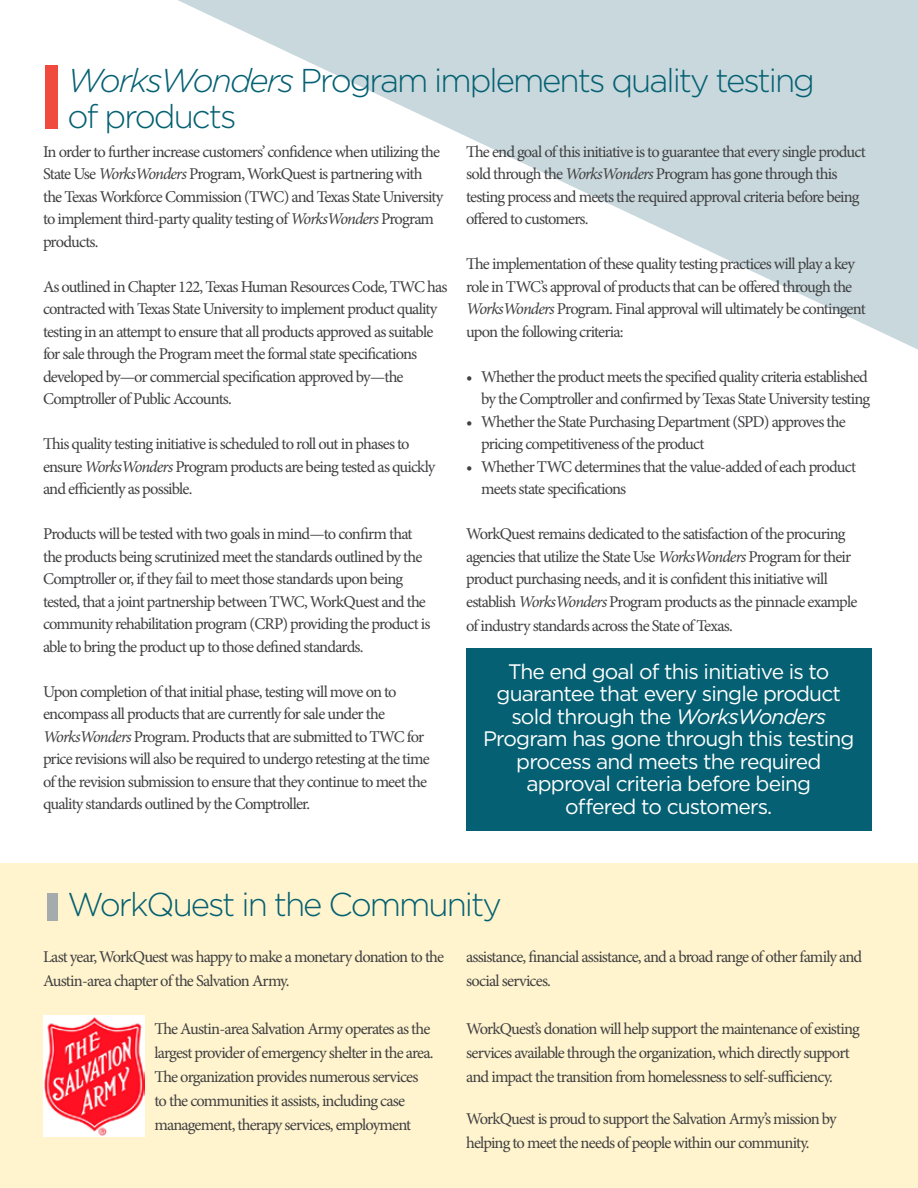
<style>
.page{position:relative;width:918px;height:1188px;background:#fff}
.page>*{position:absolute;margin:0;border:0;box-sizing:border-box;transform-origin:0 0}
.t1{font:300 33px/36px "Gotham";letter-spacing:-.06em;color:#046072}
.t2{font:21px/22.5px "Gotham";letter-spacing:-.04em;color:#fff;text-align:center}
.t3{font:16.5px/22.5px "Minion Pro";letter-spacing:-.055em;color:#414042}
.s1{font-style:italic}
</style>
<div class="page">
<div style="left:0;top:864px;width:918px;height:324px;background:#fff4cd"></div>
<svg style="left:178px;top:0;width:740px;height:350px"></svg>
<div style="left:46px;top:65px;width:12px;height:64px;background:#f0493e"></div>
<div style="left:47px;top:893px;width:11px;height:27px;background:#a5abad"></div>
<div style="left:466px;top:648px;width:405px;height:183px;background:#046072"></div>
<img style="left:43px;top:1016px;width:102px;height:121px">
<h1 class="t1" style="left:68px;top:61px;width:749px"><span class="s1">WorksWonders</span> Program implements quality testing of products</h1>
<p class="t3" style="left:43px;top:140px;width:402px">In order to further increase customers’ confidence when utilizing the State Use <span class="s1">WorksWonders</span> Program, WorkQuest is partnering with the Texas Workforce Commission (TWC) and Texas State University to implement third-party quality testing of <span class="s1">WorksWonders</span> Program products.</p>
<p class="t3" style="left:43px;top:275px;width:406px">As outlined in Chapter 122, Texas Human Resources Code, TWC has contracted with Texas State University to implement product quality testing in an attempt to ensure that all products approved as suitable for sale through the Program meet the formal state specifications developed by—or commercial specification approved by—the Comptroller of Public Accounts.</p>
<p class="t3" style="left:43px;top:433px;width:394px">This quality testing initiative is scheduled to roll out in phases to ensure <span class="s1">WorksWonders</span> Program products are being tested as quickly and efficiently as possible.</p>
<p class="t3" style="left:43px;top:523px;width:389px">Products will be tested with two goals in mind—to confirm that the products being scrutinized meet the standards outlined by the Comptroller or, if they fail to meet those standards upon being tested, that a joint partnership between TWC, WorkQuest and the community rehabilitation program (CRP) providing the product is able to bring the product up to those defined standards.</p>
<p class="t3" style="left:43px;top:680px;width:388px">Upon completion of that initial phase, testing will move on to encompass all products that are currently for sale under the <span class="s1">WorksWonders</span> Program. Products that are submitted to TWC for price revisions will also be required to undergo retesting at the time of the revision submission to ensure that they continue to meet the quality standards outlined by the Comptroller.</p>
<p class="t3" style="left:466px;top:140px;width:401px">The end goal of this initiative is to guarantee that every single product sold through the <span class="s1">WorksWonders</span> Program has gone through this testing process and meets the required approval criteria before being offered to customers.</p>
<p class="t3" style="left:466px;top:253px;width:401px">The implementation of these quality testing practices will play a key role in TWC’s approval of products that can be offered through the <span class="s1">WorksWonders</span> Program. Final approval will ultimately be contingent upon the following criteria:</p>
<p class="t3" style="left:466px;top:365px;width:405px;text-align:right">• Whether the product meets the specified quality criteria established by the Comptroller and confirmed by Texas State University testing</p>
<p class="t3" style="left:481px;top:410px;width:366px;text-indent:-15px">• Whether the State Purchasing Department (SPD) approves the pricing competitiveness of the product</p>
<p class="t3" style="left:481px;top:455px;width:376px;text-indent:-15px">• Whether TWC determines that the value-added of each product meets state specifications</p>
<p class="t3" style="left:466px;top:523px;width:393px">WorkQuest remains dedicated to the satisfaction of the procuring agencies that utilize the State Use <span class="s1">WorksWonders</span> Program for their product purchasing needs, and it is confident this initiative will establish <span class="s1">WorksWonders</span> Program products as the pinnacle example</p>
<p class="t3" style="left:466px;top:614px;width:268px">of industry standards across the State of Texas.</p>
<p class="t2" style="left:483px;top:660px;width:373px">The end goal of this initiative is to guarantee that every single product sold through the <span class="s1">WorksWonders<br></span>Program has gone through this testing process and meets the required approval criteria before being<br>offered to customers.</p>
<h1 class="t1" style="left:68px;top:886px;width:436px">WorkQuest in the Community</h1>
<p class="t3" style="left:43px;top:944px;width:403px;line-height:24px">Last year, WorkQuest was happy to make a monetary donation to the<br>Austin-area chapter of the Salvation Army.</p>
<p class="t3" style="left:154px;top:1016px;width:281px;line-height:24px">The Austin-area Salvation Army operates as the largest provider of emergency shelter in the area.<br>The organization provides numerous services to the communities it assists, including case management, therapy services, employment</p>
<p class="t3" style="left:466px;top:944px;width:398px;line-height:24px">assistance, financial assistance, and a broad range of other family and social services.</p>
<p class="t3" style="left:466px;top:1016px;width:395px;line-height:24px">WorkQuest’s donation will help support the maintenance of existing services available through the organization, which directly support and impact the transition from homelessness to self-sufficiency.</p>
<p class="t3" style="left:466px;top:1106px;width:372px;line-height:24px">WorkQuest is proud to support the Salvation Army’s mission by helping to meet the needs of people within our community.</p>
</div>
